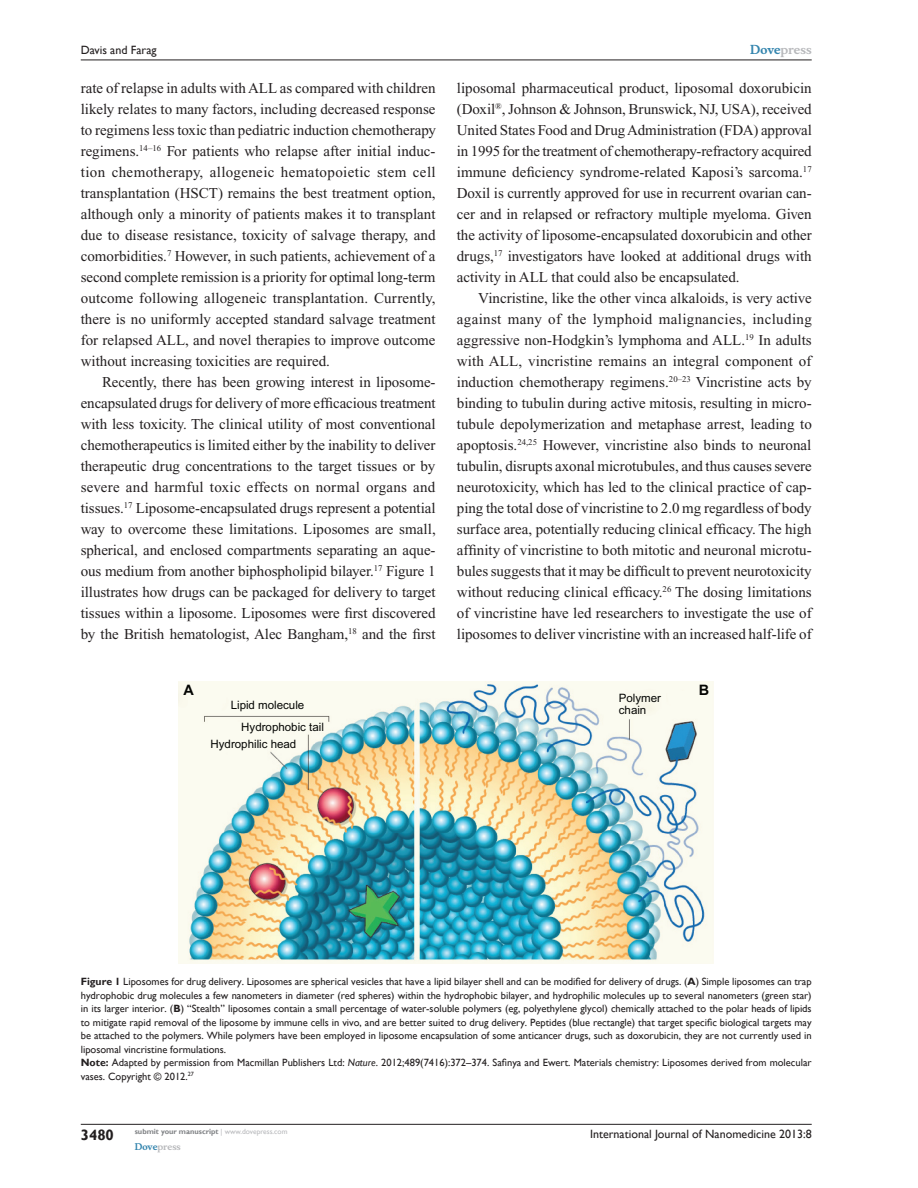
<style>
.page{position:relative;width:918px;height:1188px;background:#fff}
.page>*{position:absolute;margin:0;border:0;box-sizing:border-box;transform-origin:0 0}
.Tx{font:15px/21px "Times New Roman";letter-spacing:-.005em;color:#231f20;text-align:justify}
.TxF{font:15px/21px "Times New Roman";color:#231f20;text-align:justify}
.RunFolio-V{font:700 15px "Gill Sans";color:#231f20}
.t1{font:700 14.4px "Arial";color:#040503}
.RunF-V{font:12px "Gill Sans";color:#231f20}
.RunH-V{font:12px "Gill Sans";color:#231f20}
.RunH-Brand-V{font:700 12px "Musee";color:#b8b9bc}
.t2{font:11.55px/22px "Arial";color:#040503}
.FC{font:10.5px/13.5px "Gill Sans";color:#231f20;text-align:justify}
.RunF-Brand-V{font:700 9px "Musee";color:#b8b9bc}
.RunF-SubmityourMS-V{font:700 7.5px "Gill Sans";color:#808285}
.s1{color:#3485ae}
.s2{font-weight:700}
.s3{font-style:italic}
.s4{font-weight:400;color:#b8b9bc}
</style>
<div class="page">
<hr style="left:81px;top:1124px;width:731px;height:1px;background:#231f20">
<hr style="left:81px;top:60px;width:731px;height:1px;background:#231f20">
<img style="left:179px;top:681px;width:535px;height:283px">
<p class="RunH-V" style="left:81px;top:43px;width:77px">Davis and Farag</p>
<p class="TxF" style="left:81px;top:77px;width:357px">rate of relapse in adults with ALL as compared with children likely relates to many factors, including decreased response to regimens less toxic than pediatric induction chemotherapy regimens.<sup>14–16</sup> For patients who relapse after initial induc&shy;tion chemotherapy, allogeneic hematopoietic stem cell transplantation (HSCT) remains the best treatment option, although only a minority of patients makes it to transplant due to disease resistance, toxicity of salvage therapy, and comorbidities.<sup>7</sup> However, in such patients, achievement of a second complete remission is a priority for optimal long-term outcome following allogeneic transplantation. Currently, there is no uniformly accepted standard salvage treatment for relapsed ALL, and novel therapies to improve outcome without increasing toxicities are required.</p>
<p class="Tx" style="left:81px;top:371px;width:356px;text-indent:21px">Recently, there has been growing interest in liposome&shy;encapsulated drugs for delivery of more efficacious treatment with less toxicity. The clinical utility of most conventional chemotherapeutics is limited either by the inability to deliver therapeutic drug concentrations to the target tissues or by severe and harmful toxic effects on normal organs and tissues.<sup>17</sup> Liposome-encapsulated drugs represent a potential way to overcome these limitations. Liposomes are small, spherical, and enclosed compartments separating an aque&shy;ous medium from another biphospholipid bilayer.<sup>17</sup> Figure 1 illustrates how drugs can be packaged for delivery to target tissues within a liposome. Liposomes were first discovered by the British hematologist, Alec Bangham,<sup>18</sup> and the first</p>
<p class="RunH-Brand-V" style="left:750px;top:43px;width:63px"><span class="s1">Dove</span>press</p>
<p class="Tx" style="left:457px;top:77px;width:356px">liposomal pharmaceutical product, liposomal doxorubicin (Doxil<sup>®</sup>, Johnson &amp; Johnson, Brunswick, NJ, USA), received United States Food and Drug Administration (FDA) approval in 1995 for the treatment of chemotherapy-refractory acquired immune deficiency syndrome-related Kaposi’s sarcoma.<sup>17<br></sup>Doxil is currently approved for use in recurrent ovarian can&shy;cer and in relapsed or refractory multiple myeloma. Given the activity of liposome-encapsulated doxorubicin and other drugs,<sup>17</sup> investigators have looked at additional drugs with activity in ALL that could also be encapsulated.</p>
<p class="Tx" style="left:457px;top:287px;width:357px;text-indent:21px">Vincristine, like the other vinca alkaloids, is very active against many of the lymphoid malignancies, including aggressive non-Hodgkin’s lymphoma and ALL.<sup>19</sup> In adults with ALL, vincristine remains an integral component of induction chemotherapy regimens.<sup>20–23</sup> Vincristine acts by binding to tubulin during active mitosis, resulting in micro&shy;tubule depolymerization and metaphase arrest, leading to apoptosis.<sup>24,25</sup> However, vincristine also binds to neuronal tubulin, disrupts axonal microtubules, and thus causes severe neurotoxicity, which has led to the clinical practice of cap&shy;ping the total dose of vincristine to 2.0 mg regardless of body surface area, potentially reducing clinical efficacy. The high affinity of vincristine to both mitotic and neuronal microtu&shy;bules suggests that it may be difficult to prevent neurotoxicity without reducing clinical efficacy.<sup>26</sup> The dosing limitations of vincristine have led researchers to investigate the use of liposomes to deliver vincristine with an increased half-life of</p>
<p class="t1" style="left:183px;top:682px;width:12px">A</p>
<p class="t1" style="left:699px;top:682px;width:12px">B</p>
<p class="t2" style="left:619px;top:692px;width:44px;line-height:11.6px">Polymer chain</p>
<p class="t2" style="left:241px;top:694px;width:84px;text-indent:-11px">Lipid molecule<br>Hydrophobic tail</p>
<p class="t2" style="left:211px;top:733px;width:87px">Hydrophilic head</p>
<p class="FC" style="left:81px;top:975px;width:732px"><span class="s2">Figure 1</span> Liposomes for drug delivery. Liposomes are spherical vesicles that have a lipid bilayer shell and can be modified for delivery of drugs. (<span class="s2">A</span>) Simple liposomes can trap hydrophobic drug molecules a few nanometers in diameter (red spheres) within the hydrophobic bilayer, and hydrophilic molecules up to several nanometers (green star) in its larger interior. (<span class="s2">B</span>) “Stealth” liposomes contain a small percentage of water-soluble polymers (eg, polyethylene glycol) chemically attached to the polar heads of lipids to mitigate rapid removal of the liposome by immune cells in vivo, and are better suited to drug delivery. Peptides (blue rectangle) that target specific biological targets may be attached to the polymers. While polymers have been employed in liposome encapsulation of some anticancer drugs, such as doxorubicin, they are not currently used in liposomal vincristine formulations.</p>
<p class="FC" style="left:81px;top:1056px;width:732px"><span class="s2">Note:</span> Adapted by permission from Macmillan Publishers Ltd: <span class="s3">Nature</span>. 2012;489(7416):372–374. Safinya and Ewert. Materials chemistry: Liposomes derived from molecular vases. Copyright © 2012.<sup>27</sup></p>
<p class="RunFolio-V" style="left:81px;top:1126px;width:35px">3480</p>
<p class="RunF-SubmityourMS-V" style="left:135px;top:1127px;width:154px">submit your manuscript <span class="s4">| www.dovepress.com</span></p>
<p class="RunF-Brand-V" style="left:135px;top:1141px;width:48px"><span class="s1">Dove</span>press</p>
<p class="RunF-V" style="left:590px;top:1127px;width:223px">International Journal of Nanomedicine 2013:8</p>
</div>
